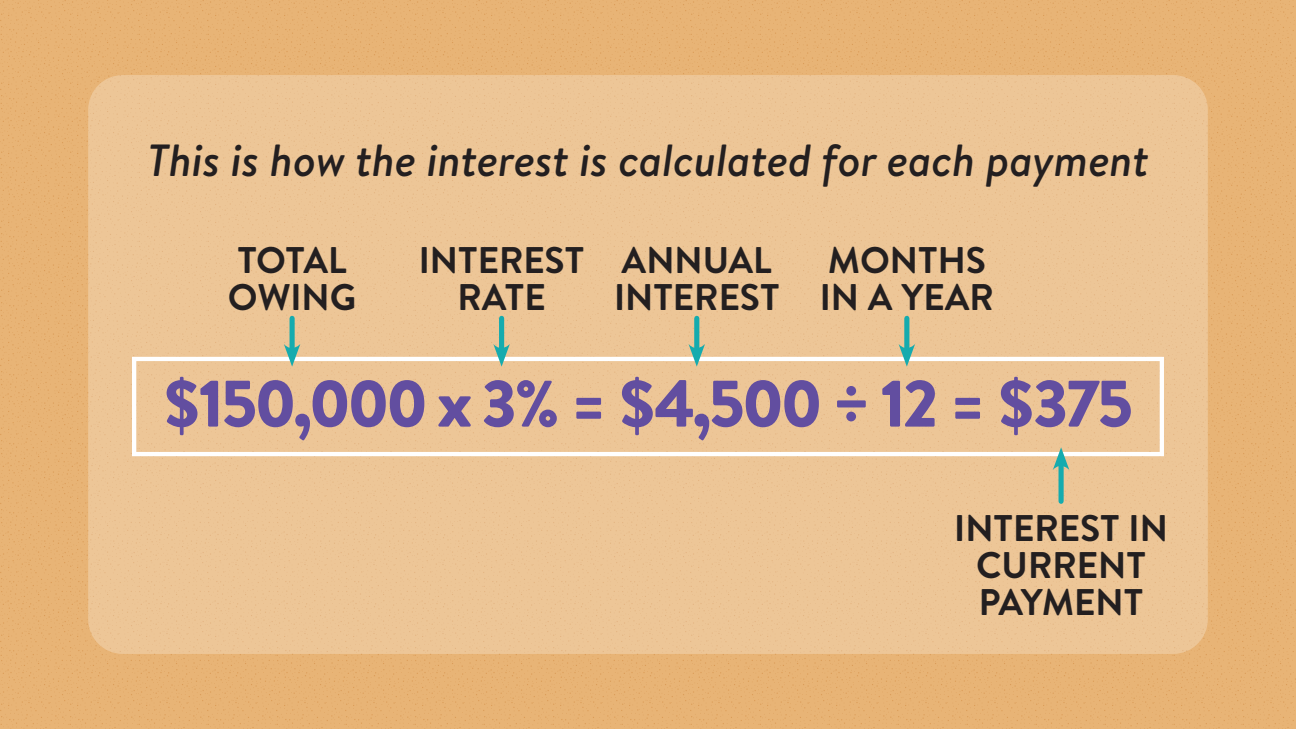
<style>
.page{position:relative;width:1296px;height:729px;background:#e8b476}
.page>*{position:absolute;margin:0;border:0;box-sizing:border-box;transform-origin:0 0}
.t1{font:900 65.55px "Brandon Text";letter-spacing:-.05em;color:#624ea0}
.t2{font:italic 500 45px "Brandon Text";color:#231f20}
.t3{font:700 37.05px/37px "Brandon Text";color:#231f20}
</style>
<div class="page">
<div style="left:88px;top:75px;width:1120px;height:579px;background:#edc697;border-radius:35px"></div>
<div style="left:132px;top:357px;width:1032px;height:99px;border:4px solid #fff"></div>
<div style="left:290px;top:318px;width:5px;height:35px;background:#15abae"></div>
<svg style="left:284px;top:344px;width:16px;height:23px"></svg>
<div style="left:499px;top:318px;width:5px;height:35px;background:#15abae"></div>
<svg style="left:493px;top:344px;width:17px;height:23px"></svg>
<div style="left:694px;top:318px;width:5px;height:35px;background:#15abae"></div>
<svg style="left:689px;top:344px;width:16px;height:23px"></svg>
<div style="left:904px;top:318px;width:5px;height:35px;background:#15abae"></div>
<svg style="left:899px;top:344px;width:16px;height:23px"></svg>
<div style="left:1059px;top:461px;width:5px;height:40px;background:#15abae"></div>
<svg style="left:1053px;top:447px;width:16px;height:23px"></svg>
<p class="t2" style="left:147px;top:129px;width:1003px">This is how the interest is calculated for each payment</p>
<p class="t3" style="left:228px;top:241px;width:130px">TOTAL<br>OWING</p>
<p class="t3" style="left:419px;top:241px;width:167px;text-align:center">INTEREST<br>RATE</p>
<p class="t3" style="left:614px;top:241px;width:167px">ANNUAL<br>INTEREST</p>
<p class="t3" style="left:820px;top:241px;width:176px">MONTHS<br>IN A YEAR</p>
<h1 class="t1" style="left:162px;top:358px;width:973px">$150,000 x 3% = $4,500 ÷ 12 = $375</h1>
<p class="t3" style="left:954px;top:509px;width:215px;text-align:center">INTEREST IN<br>CURRENT<br>PAYMENT</p>
</div>
